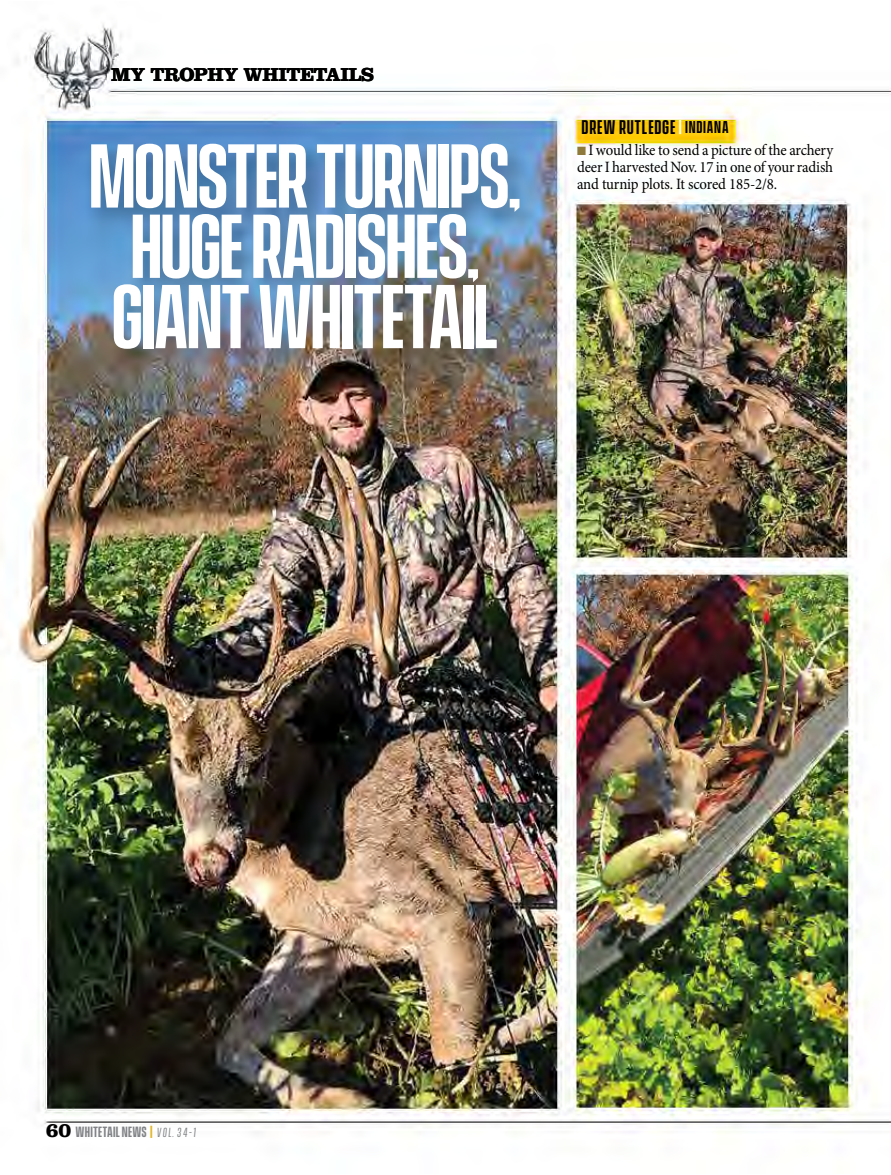
<style>
.page{position:relative;width:891px;height:1175px;background:#fff}
.page>*{position:absolute;margin:0;border:0;box-sizing:border-box;transform-origin:0 0}
.t1{font:600 82.5px/70.2px "Vanguard CF";letter-spacing:-.03em;color:#fff}
.t2{font:700 19.5px "Clarendon LT Std";letter-spacing:-.025em;color:#000}
.t3{font:600 18px "Vanguard CF";letter-spacing:.04em;color:#000}
.t4{font:15.75px/17.2px "Minion Pro";letter-spacing:-.015em;color:#000;text-align:justify;scale:.94 1}
.t5{font:600 13.5px "Vanguard CF";letter-spacing:.015em;color:#808285}
.s1{font-size:15.6px;color:#fff}
.s2{font-size:15.6px}
.s3{color:#907a3b}
.s4{font-family:"Clarendon LT Std";font-weight:700;font-size:21px;color:#000}
.s5{color:#e3b423}
.s6{font-weight:400;font-size:12px}
</style>
<div class="page">
<img style="left:0;top:24px;width:891px;height:1109px">
<p class="t2" style="left:111px;top:62px;width:264px">MY TROPHY WHITETAILS</p>
<p class="t3" style="left:582px;top:117px;width:148px">DREW RUTLEDGE <span class="s1">|</span> <span class="s2">INDIANA</span></p>
<h1 class="t1" style="left:89px;top:143px;width:435px">MONSTER TURNIPS,<br>HUGE RADISHES,<br>GIANT WHITETAIL</h1>
<p class="t4" style="left:577px;top:141px;width:274px"><span class="s3">■</span> I would like to send a picture of the archery deer I harvested Nov. 17 in one of your radish and turnip plots. It scored 185-2/8.</p>
<p class="t5" style="left:46px;top:1123px;width:153px"><span class="s4">60</span> WHITETAIL NEWS <span class="s5">|</span> <span class="s6">Vol. 34-1</span></p>
</div>
